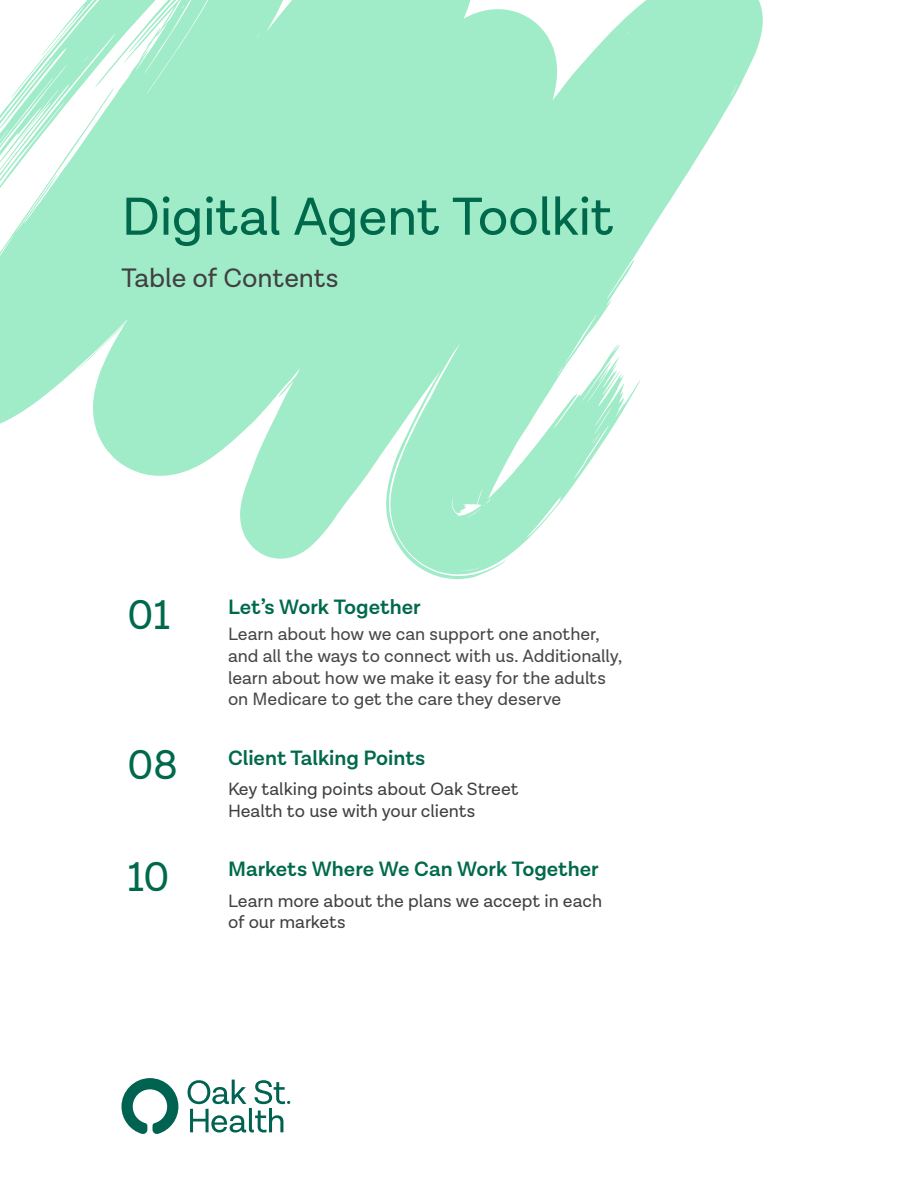
<style>
.page{position:relative;width:918px;height:1188px;background:#fff}
.page>*{position:absolute;margin:0;border:0;box-sizing:border-box;transform-origin:0 0}
.t1{font:54px "Lota Grotesque Alt 1";letter-spacing:-.01em;color:#00694c}
.t2{font:42px "Lota Grotesque Alt 1";color:#00694c}
.t3{font:27px "Lota Grotesque Alt 1";letter-spacing:-.005em;color:#414042}
.t4{font:600 21px "Lota Grotesque Alt 1";color:#00694c}
.t5{font:18px/21.6px "Lota Grotesque Alt 1";color:#484747}
.t6{font:18px/21.6px "Lota Grotesque Alt 1";color:#414042}
.s1{font-weight:400;font-size:42px}
</style>
<div class="page">
<svg style="left:0;top:0;width:763px;height:579px;fill:#a0ebc8"></svg>
<svg style="left:122px;top:1078px;width:168px;height:56px"></svg>
<h1 class="t1" style="left:122px;top:186px;width:494px">Digital Agent Toolkit</h1>
<h3 class="t3" style="left:122px;top:262px;width:219px">Table of Contents</h3>
<h2 class="t2" style="left:128px;top:591px;width:44px">01</h2>
<p class="t4" style="left:228px;top:595px;width:194px">Let’s Work Together</p>
<p class="t5" style="left:228px;top:624px;width:396px">Learn about how we can support one another, and all the ways to connect with us. Additionally, learn about how we make it easy for the adults on Medicare to get the care they deserve</p>
<p class="t4" style="left:128px;top:746px;width:299px"><span class="s1">08</span> Client Talking Points</p>
<p class="t6" style="left:228px;top:779px;width:292px">Key talking points about Oak Street<br>Health to use with your clients</p>
<h2 class="t2" style="left:128px;top:853px;width:43px">10</h2>
<p class="t4" style="left:228px;top:857px;width:372px">Markets Where We Can Work Together</p>
<p class="t6" style="left:228px;top:890px;width:376px">Learn more about the plans we accept in each of our markets</p>
</div>
